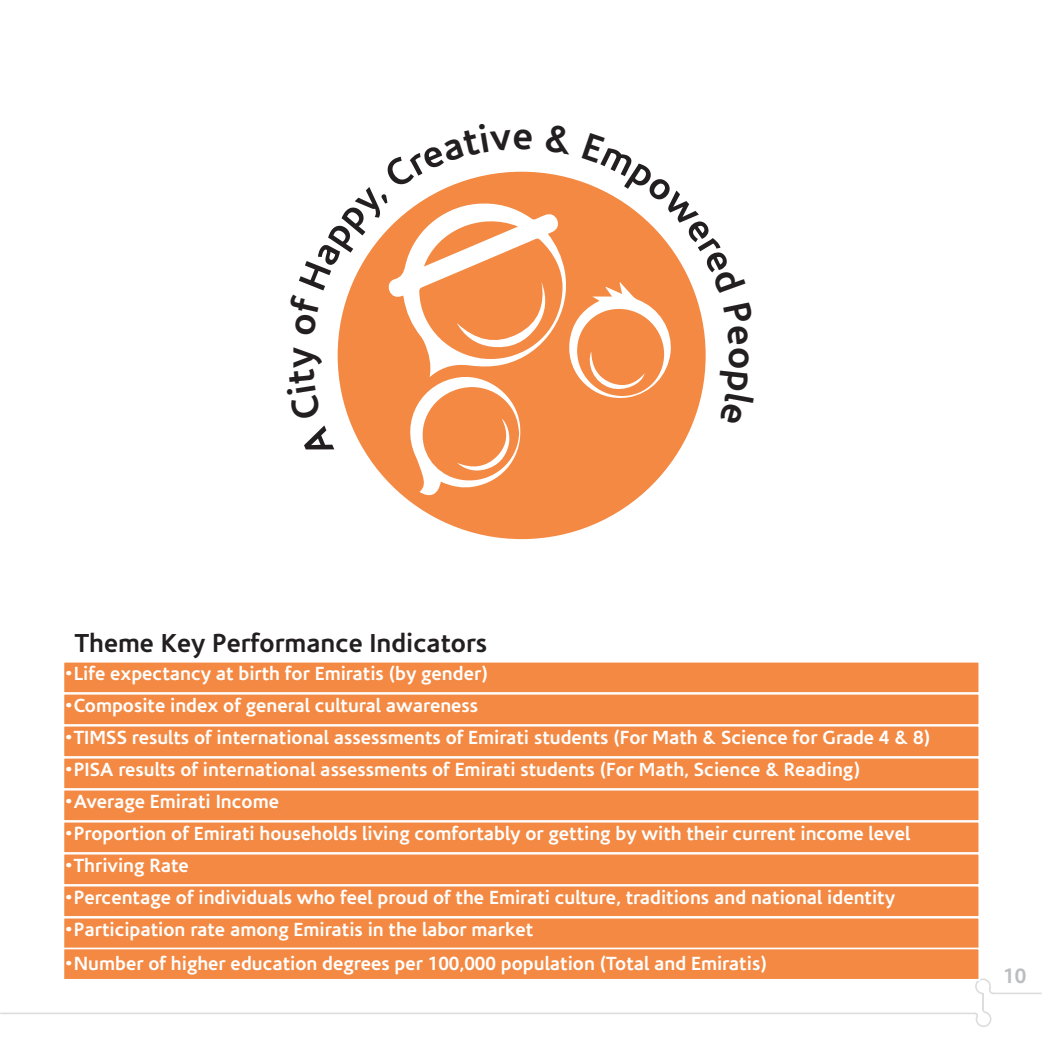
<style>
.page{position:relative;width:1042px;height:1042px;background:#fff}
.page>*{position:absolute;margin:0;border:0;box-sizing:border-box;transform-origin:0 0}
.t1{font:700 38.5px "Corisande";color:#231f20}
.t2{font:700 26.25px "Corisande";color:#231f20}
.t3{font:700 21px "Corisande";color:#bcbdc0}
.t4{font:700 19.25px "Corisande";color:#fff}
</style>
<div class="page">
<div style="left:338px;top:172px;width:367px;height:367px;background:#f38943;border-radius:50%"></div>
<svg style="left:0;top:978px;width:1042px;height:49px"></svg>
<div style="left:63px;top:662px;width:916px;height:31px;background:#f38943"></div>
<div style="left:62px;top:661px;width:918px;height:33px;border:2px solid #fff"></div>
<div style="left:63px;top:694px;width:916px;height:31px;background:#f38943"></div>
<div style="left:62px;top:693px;width:918px;height:33px;border:2px solid #fff"></div>
<div style="left:63px;top:726px;width:916px;height:31px;background:#f38943"></div>
<div style="left:62px;top:725px;width:918px;height:33px;border:2px solid #fff"></div>
<div style="left:63px;top:758px;width:916px;height:31px;background:#f38943"></div>
<div style="left:62px;top:757px;width:918px;height:33px;border:2px solid #fff"></div>
<div style="left:63px;top:789px;width:916px;height:32px;background:#f38943"></div>
<div style="left:62px;top:789px;width:918px;height:33px;border:2px solid #fff"></div>
<div style="left:63px;top:821px;width:916px;height:32px;background:#f38943"></div>
<div style="left:62px;top:821px;width:918px;height:33px;border:2px solid #fff"></div>
<div style="left:63px;top:853px;width:916px;height:32px;background:#f38943"></div>
<div style="left:62px;top:853px;width:918px;height:33px;border:2px solid #fff"></div>
<div style="left:63px;top:885px;width:916px;height:32px;background:#f38943"></div>
<div style="left:62px;top:885px;width:918px;height:33px;border:2px solid #fff"></div>
<div style="left:63px;top:917px;width:916px;height:32px;background:#f38943"></div>
<div style="left:62px;top:917px;width:918px;height:33px;border:2px solid #fff"></div>
<div style="left:63px;top:948px;width:916px;height:32px;background:#f38943"></div>
<div style="left:62px;top:947px;width:918px;height:33px;border:2px solid #fff"></div>
<svg style="left:337px;top:171px;width:369px;height:327px"></svg>
<p class="t1" style="left:278px;top:368px;width:22px;rotate:-90deg">y</p>
<p class="t1" style="left:764px;top:347px;width:24px;rotate:90deg">o</p>
<p class="t2" style="left:75px;top:627px;width:414px">Theme Key Performance Indicators</p>
<p class="t4" style="left:64px;top:662px;width:425px">•Life expectancy at birth for Emiratis (by gender(</p>
<p class="t4" style="left:64px;top:694px;width:415px">•Composite index of general cultural awareness</p>
<p class="t4" style="left:64px;top:726px;width:867px">•TIMSS results of international assessments of Emirati students (For Math &amp; Science for Grade &amp;4 (8</p>
<p class="t4" style="left:64px;top:758px;width:797px">•PISA results of international assessments of Emirati students (For Math, Science &amp; Reading(</p>
<p class="t4" style="left:64px;top:790px;width:216px">•Average Emirati Income</p>
<p class="t4" style="left:64px;top:822px;width:847px">•Proportion of Emirati households living comfortably or getting by with their current income level</p>
<p class="t4" style="left:64px;top:854px;width:126px">•Thriving Rate</p>
<p class="t4" style="left:64px;top:886px;width:832px">•Percentage of individuals who feel proud of the Emirati culture, traditions and national identity</p>
<p class="t4" style="left:64px;top:918px;width:470px">•Participation rate among Emiratis in the labor market</p>
<p class="t4" style="left:64px;top:952px;width:704px">•Number of higher education degrees per 100,000 population (Total and Emiratis(</p>
<p class="t3" style="left:1003px;top:964px;width:25px">10</p>
</div>
